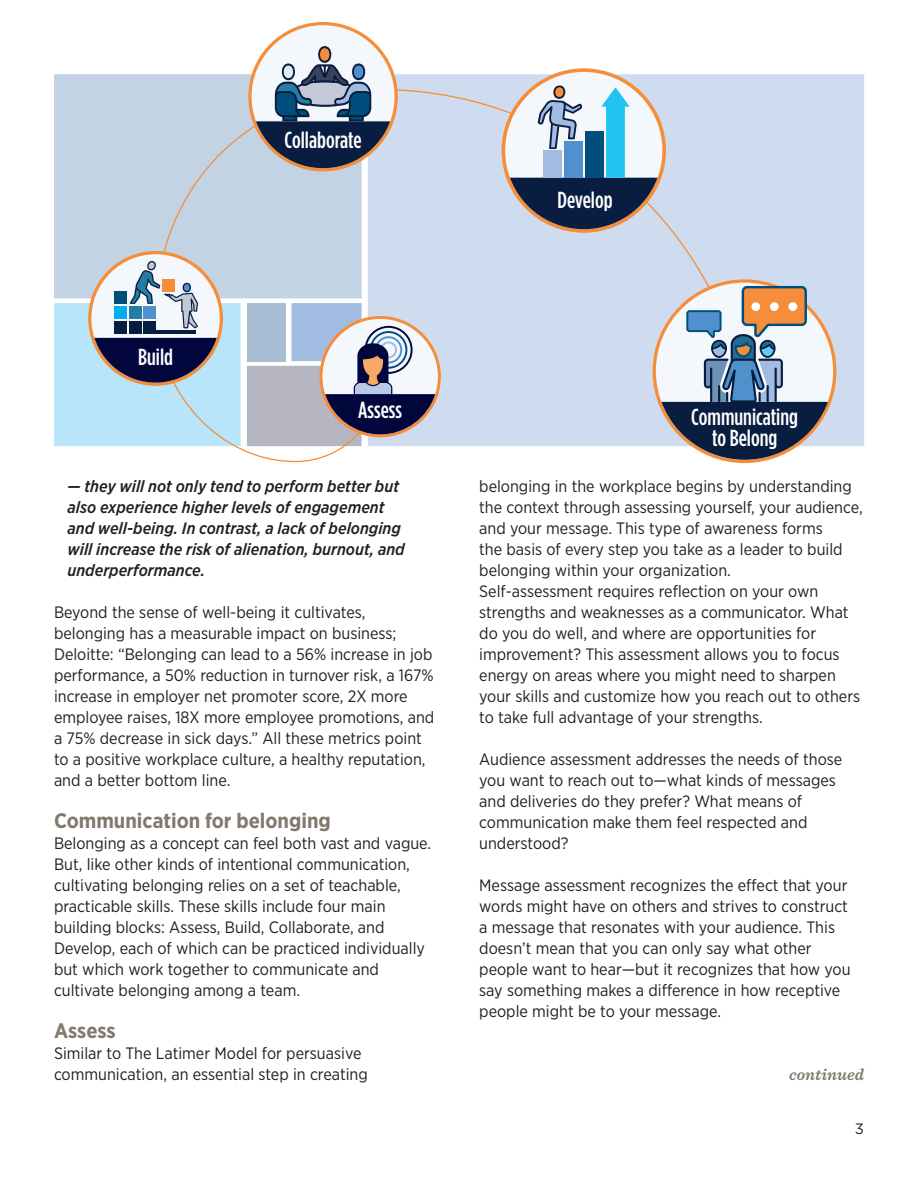
<style>
.page{position:relative;width:918px;height:1188px;background:#fff}
.page>*{position:absolute;margin:0;border:0;box-sizing:border-box;transform-origin:0 0}
.t1{font:500 23.25px/20.7px "Gotham Condensed";color:#fff;text-align:center}
.Fathom_Subhead{font:700 21px "Gotham Narrow";color:#817a6c}
.Fathom_Body_Text{font:16.5px/21px "Gotham Narrow";color:#231f20}
.Fathom_Body_Text-2{font:italic 500 16.5px/21px "Gotham Narrow";color:#231f20}
.t2{font:italic 600 16.5px "Sentinel";color:#817a6c}
.t3{font:15px "Gotham";color:#231f20}
</style>
<div class="page">
<div style="left:392px;top:74px;width:472px;height:372px;background:#cfdcef"></div>
<div style="left:54px;top:303px;width:187px;height:143px;background:#b9e5fa"></div>
<div style="left:54px;top:74px;width:200px;height:224px;background:#c2d3e3"></div>
<svg style="left:154px;top:88px;width:562px;height:375px;background:#cfdceb"></svg>
<div style="left:250px;top:24px;width:146px;height:146px;background:#f4f7fb;border-radius:50%"></div>
<div style="left:248px;top:22px;width:150px;height:149px;border:3px solid #f68d39;border-radius:50%"></div>
<div style="left:90px;top:253px;width:131px;height:131px;background:#f4f7fb;border-radius:50%"></div>
<div style="left:88px;top:251px;width:135px;height:135px;border:3px solid #f68d39;border-radius:50%"></div>
<svg style="left:94px;top:338px;width:123px;height:45px"></svg>
<svg style="left:503px;top:70px;width:161px;height:161px"></svg>
<div style="left:502px;top:68px;width:164px;height:165px;border:4px solid #f68d39;border-radius:50%"></div>
<svg style="left:247px;top:303px;width:188px;height:143px"></svg>
<svg style="left:661px;top:285px;width:167px;height:175px"></svg>
<svg style="left:510px;top:85px;width:148px;height:144px"></svg>
<svg style="left:318px;top:46px;width:13px;height:17px"></svg>
<div style="left:320px;top:48px;width:9px;height:13px;background:#f68d39;border-radius:50%"></div>
<svg style="left:256px;top:64px;width:134px;height:104px"></svg>
<div style="left:114px;top:292px;width:13px;height:12px;background:#004e7b"></div>
<div style="left:114px;top:306px;width:13px;height:13px;background:#00aeef"></div>
<div style="left:129px;top:306px;width:12px;height:13px;background:#267da4"></div>
<div style="left:143px;top:322px;width:13px;height:12px;background:#081d3f"></div>
<div style="left:129px;top:322px;width:12px;height:12px;background:#081d3f"></div>
<div style="left:114px;top:322px;width:13px;height:12px;background:#081d3f"></div>
<hr style="left:154px;top:331px;width:42px;height:3px;background:#081d3f">
<svg style="left:130px;top:260px;width:68px;height:68px"></svg>
<p class="t1" style="left:285px;top:130px;width:78px">Collaborate</p>
<p class="t1" style="left:558px;top:190px;width:57px">Develop</p>
<p class="t1" style="left:138px;top:347px;width:36px">Build</p>
<p class="t1" style="left:358px;top:400px;width:45px">Assess</p>
<p class="Fathom_Body_Text-2" style="left:68px;top:475px;width:339px">— they will not only tend to perform better but also experience higher levels of engagement and well-being. In contrast, a lack of belonging will increase the risk of alienation, burnout, and underperformance.</p>
<p class="Fathom_Body_Text" style="left:54px;top:601px;width:382px">Beyond the sense of well-being it cultivates, belonging has a measurable impact on business; Deloitte: “Belonging can lead to a 56% increase in job performance, a 50% reduction in turnover risk, a 167% increase in employer net promoter score, 2X more employee raises, 18X more employee promotions, and a 75% decrease in sick days.” All these metrics point to a positive workplace culture, a healthy reputation, and a better bottom line.</p>
<p class="Fathom_Subhead" style="left:54px;top:807px;width:278px">Communication for belonging</p>
<p class="Fathom_Body_Text" style="left:54px;top:832px;width:379px">Belonging as a concept can feel both vast and vague.<br>But, like other kinds of intentional communication, cultivating belonging relies on a set of teachable, practicable skills. These skills include four main building blocks: Assess, Build, Collaborate, and Develop, each of which can be practiced individually but which work together to communicate and cultivate belonging among a team.</p>
<p class="Fathom_Subhead" style="left:54px;top:1017px;width:63px">Assess</p>
<p class="Fathom_Body_Text" style="left:54px;top:1042px;width:315px">Similar to The Latimer Model for persuasive communication, an essential step in creating</p>
<p class="t1" style="left:691px;top:407px;width:108px">Communicating to Belong</p>
<p class="Fathom_Body_Text" style="left:479px;top:475px;width:385px">belonging in the workplace begins by understanding the context through assessing yourself, your audience, and your message. This type of awareness forms<br>the basis of every step you take as a leader to build belonging within your organization.</p>
<p class="Fathom_Body_Text" style="left:479px;top:580px;width:382px">Self-assessment requires reflection on your own strengths and weaknesses as a communicator. What do you do well, and where are opportunities for improvement? This assessment allows you to focus energy on areas where you might need to sharpen your skills and customize how you reach out to others to take full advantage of your strengths.</p>
<p class="Fathom_Body_Text" style="left:479px;top:748px;width:365px">Audience assessment addresses the needs of those you want to reach out to—what kinds of messages and deliveries do they prefer? What means of communication make them feel respected and understood?</p>
<p class="Fathom_Body_Text" style="left:479px;top:874px;width:373px">Message assessment recognizes the effect that your words might have on others and strives to construct a message that resonates with your audience. This doesn’t mean that you can only say what other people want to hear—but it recognizes that how you say something makes a difference in how receptive people might be to your message.</p>
<p class="t2" style="left:789px;top:1062px;width:76px">continued</p>
<p class="t3" style="left:855px;top:1119px;width:11px">3</p>
</div>
